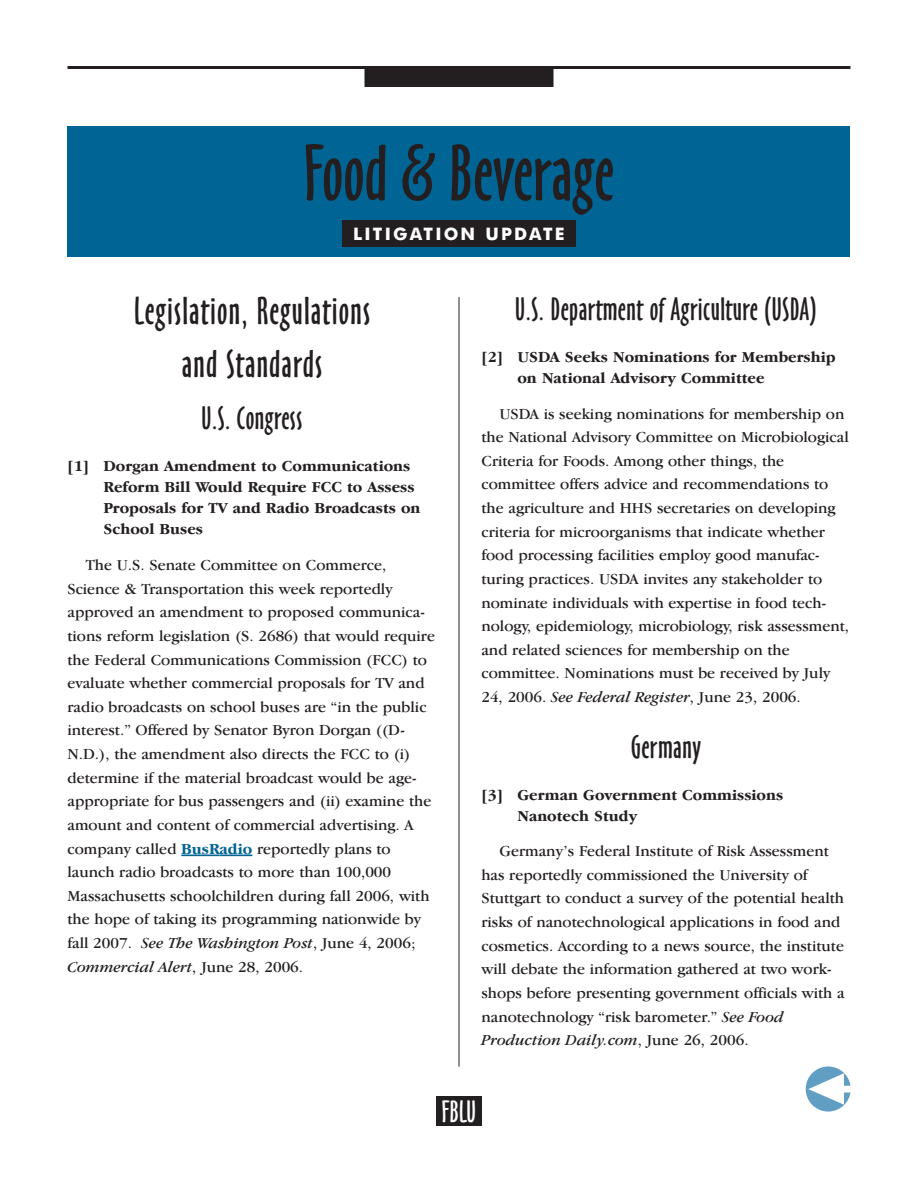
<style>
.page{position:relative;width:918px;height:1188px;background:#fff}
.page>*{position:absolute;margin:0;border:0;box-sizing:border-box;transform-origin:0 0}
.t1{font:73.5px "Oz Handicraft BT";color:#231f20}
.t2{font:36px/52.5px "Oz Handicraft BT";letter-spacing:.03em;color:#231f20;text-align:center}
.t3{font:30px "Oz Handicraft BT";letter-spacing:.015em;color:#231f20}
.t4{font:28.5px "Oz Handicraft BT";color:#fff}
.t5{font:700 17.25px "Futura BT";letter-spacing:.125em;color:#fff}
.t6{font:15.75px/23.5px "Garamond IT Cby BT";color:#231f20}
.t7{font:700 15.75px/21px "Garamond IT Cby BT";color:#231f20}
.s1{font-weight:700;color:#006494}
.s2{font-style:italic}
</style>
<div class="page">
<hr style="left:68px;top:66px;width:782px;height:3px;background:#231f20">
<div style="left:364px;top:69px;width:190px;height:18px;background:#231f20"></div>
<hr style="left:459px;top:297px;width:1px;height:770px;background:#231f20">
<div style="left:436px;top:1096px;width:46px;height:30px;background:#231f20"></div>
<svg style="left:806px;top:1066px;width:44px;height:46px"></svg>
<div style="left:68px;top:126px;width:782px;height:131px;background:#006494"></div>
<div style="left:342px;top:220px;width:234px;height:27px;background:#231f20"></div>
<hr style="left:181px;top:855px;width:39px;height:1px;background:#006494">
<hr style="left:220px;top:855px;width:32px;height:1px;background:#006494">
<h1 class="t1" style="left:304px;top:132px;width:312px">Food &amp; Beverage</h1>
<p class="t5" style="left:353px;top:224px;width:213px">LITIGATION UPDATE</p>
<h2 class="t2" style="left:134px;top:286px;width:238px">Legislation, Regulations and Standards</h2>
<h3 class="t3" style="left:201px;top:402px;width:102px">U.S. Congress</h3>
<p class="t7" style="left:103px;top:456px;width:319px;text-indent:-36px">[1] Dorgan Amendment to Communications Reform Bill Would Require FCC to Assess Proposals for TV and Radio Broadcasts on School Buses</p>
<p class="t6" style="left:67px;top:553px;width:369px;text-indent:18px">The U.S. Senate Committee on Commerce, Science &amp; Transportation this week reportedly approved an amendment to proposed communica&shy;tions reform legislation (S. 2686) that would require the Federal Communications Commission (FCC) to evaluate whether commercial proposals for TV and radio broadcasts on school buses are “in the public interest.” Offered by Senator Byron Dorgan ((D-N.D.), the amendment also directs the FCC to (i) determine if the material broadcast would be age&shy;appropriate for bus passengers and (ii) examine the amount and content of commercial advertising. A company called <span class="s1">BusRadio</span> reportedly plans to launch radio broadcasts to more than 100,000<br>Massachusetts schoolchildren during fall 2006, with the hope of taking its programming nationwide by fall 2007. <span class="s2">See The Washington Post</span>, June 4, 2006; <span class="s2">Commercial Alert</span>, June 28, 2006.</p>
<h3 class="t3" style="left:515px;top:292px;width:303px">U.S. Department of Agriculture (USDA)</h3>
<p class="t7" style="left:517px;top:346px;width:320px;text-indent:-36px">[2] USDA Seeks Nominations for Membership on National Advisory Committee</p>
<p class="t6" style="left:481px;top:401px;width:369px;text-indent:18px">USDA is seeking nominations for membership on the National Advisory Committee on Microbiological Criteria for Foods. Among other things, the committee offers advice and recommendations to the agriculture and HHS secretaries on developing criteria for microorganisms that indicate whether food processing facilities employ good manufac&shy;turing practices. USDA invites any stakeholder to nominate individuals with expertise in food tech&shy;nology, epidemiology, microbiology, risk assessment, and related sciences for membership on the committee. Nominations must be received by July 24, 2006. <span class="s2">See Federal Register</span>, June 23, 2006.</p>
<h3 class="t3" style="left:631px;top:730px;width:71px">Germany</h3>
<p class="t7" style="left:517px;top:784px;width:267px;text-indent:-36px">[3] German Government Commissions<br>Nanotech Study</p>
<p class="t6" style="left:481px;top:839px;width:365px;text-indent:18px">Germany’s Federal Institute of Risk Assessment has reportedly commissioned the University of Stuttgart to conduct a survey of the potential health risks of nanotechnological applications in food and cosmetics. According to a news source, the institute will debate the information gathered at two work&shy;shops before presenting government officials with a nanotechnology “risk barometer.” <span class="s2">See Food Production Daily.com</span>, June 26, 2006.</p>
<h3 class="t4" style="left:442px;top:1095px;width:36px">FBLU</h3>
</div>
